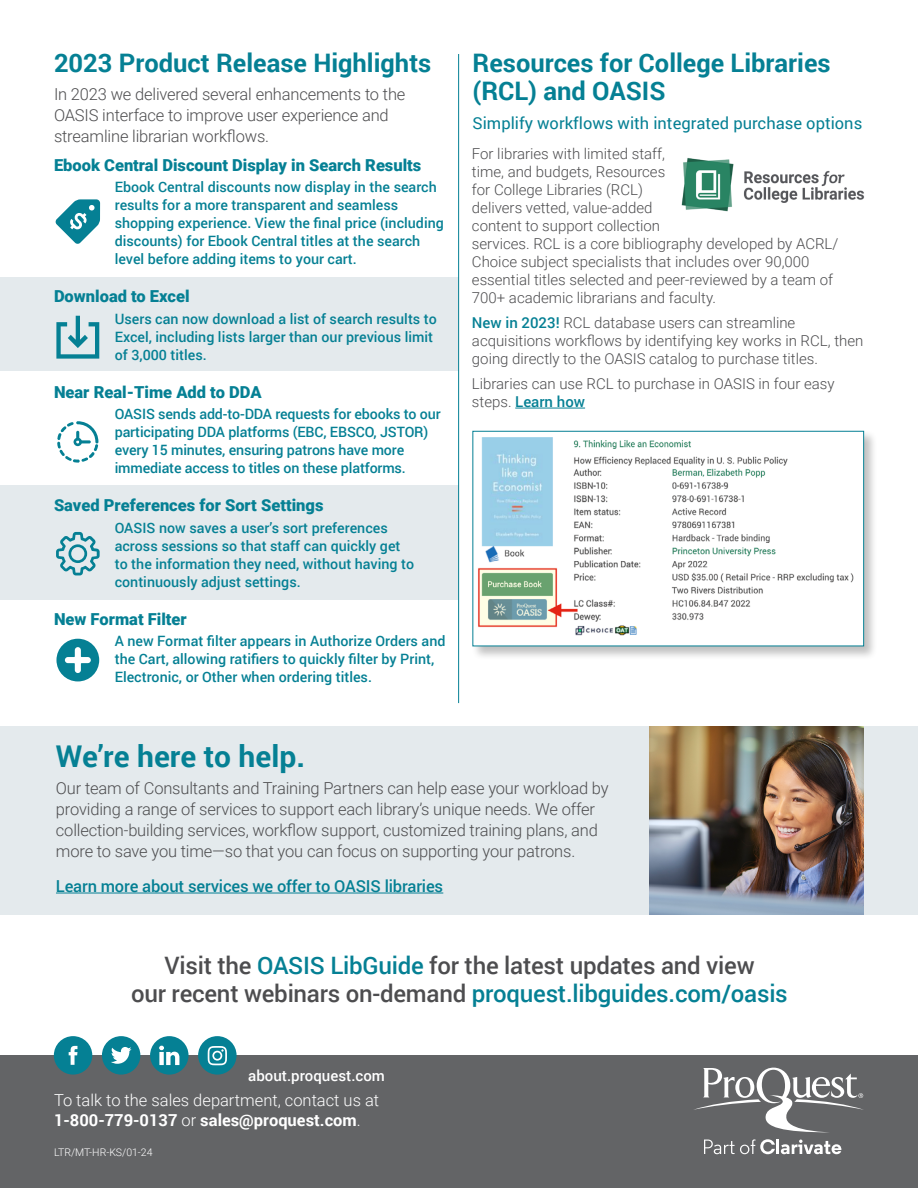
<style>
.page{position:relative;width:918px;height:1188px;background:#fff}
.page>*{position:absolute;margin:0;border:0;box-sizing:border-box;transform-origin:0 0}
.t1{font:700 30px "Roboto";color:#058094}
.t2{font:700 25.5px/28.5px "Roboto";color:#058094}
.t3{font:500 24px/28.5px "Roboto";letter-spacing:-.01em;color:#4d4d4f;text-align:center}
.t4{font:300 16.5px/21px "Roboto";letter-spacing:-.01em;color:#4d4d4f}
.t5{font:900 16.5px "Roboto";color:#058094}
.t6{font:300 16.5px/19.8px "Roboto";color:#fff}
.t7{font:16.5px "Roboto";color:#058094}
.t8{font:500 16.5px "Roboto";letter-spacing:-.01em;color:#058094}
.t9{font:300 15px/18px "Roboto";color:#4d4d4f}
.t10{font:500 15px "Roboto";color:#fff}
.t11{font:500 14.25px/18px "Roboto";color:#058094}
.t12{font:300 10.5px "Roboto";color:#fff}
.s1{font-weight:500;color:#058094}
.s2{color:#058094}
.s3{font-weight:700}
</style>
<div class="page">
<div style="left:0;top:277px;width:459px;height:94px;background:#e4eaed"></div>
<div style="left:0;top:485px;width:459px;height:115px;background:#e4eaed"></div>
<div style="left:0;top:726px;width:918px;height:188px;background:#e4eaed"></div>
<div style="left:0;top:1055px;width:918px;height:133px;background:#636466"></div>
<div style="left:54px;top:1036px;width:38px;height:39px;background:#058094;border-radius:50%"></div>
<svg style="left:69px;top:1046px;width:8px;height:19px"></svg>
<div style="left:102px;top:1036px;width:38px;height:39px;background:#058094;border-radius:50%"></div>
<svg style="left:111px;top:1047px;width:21px;height:17px"></svg>
<div style="left:198px;top:1036px;width:39px;height:39px;background:#058094;border-radius:50%"></div>
<svg style="left:208px;top:1046px;width:19px;height:19px"></svg>
<div style="left:150px;top:1036px;width:39px;height:39px;background:#058094;border-radius:50%"></div>
<svg style="left:159px;top:1046px;width:20px;height:19px"></svg>
<svg style="left:694px;top:1067px;width:170px;height:65px"></svg>
<svg style="left:704px;top:1139px;width:137px;height:15px"></svg>
<hr style="left:56px;top:893px;width:387px;height:1px;background:#058094">
<img style="left:649px;top:726px;width:215px;height:188px">
<div style="left:471px;top:430px;width:407px;height:230px;background:#000;opacity:.25"></div>
<img style="left:475px;top:433px;width:386px;height:211px">
<div style="left:473px;top:431px;width:391px;height:215px;border:1px solid #058094"></div>
<hr style="left:515px;top:408px;width:70px;height:1px;background:#058094">
<img style="left:681px;top:158px;width:183px;height:54px">
<svg style="left:55px;top:199px;width:45px;height:45px"></svg>
<svg style="left:56px;top:316px;width:43px;height:43px"></svg>
<svg style="left:57px;top:421px;width:41px;height:42px"></svg>
<svg style="left:56px;top:532px;width:44px;height:43px"></svg>
<svg style="left:56px;top:639px;width:43px;height:42px"></svg>
<hr style="left:458px;top:54px;width:1px;height:649px;background:#058094">
<h2 class="t2" style="left:54px;top:48px;width:379px">2023 Product Release Highlights</h2>
<p class="t4" style="left:54px;top:83px;width:353px">In 2023 we delivered several enhancements to the<br>OASIS interface to improve user experience and streamline librarian workflows.</p>
<p class="t5" style="left:54px;top:153px;width:369px">Ebook Central Discount Display in Search Results</p>
<p class="t11" style="left:115px;top:177px;width:331px">Ebook Central discounts now display in the search results for a more transparent and seamless shopping experience. View the final price (including discounts) for Ebook Central titles at the search level before adding items to your cart.</p>
<p class="t5" style="left:54px;top:285px;width:137px">Download to Excel</p>
<p class="t11" style="left:115px;top:309px;width:324px">Users can now download a list of search results to<br>Excel, including lists larger than our previous limit of 3,000 titles.</p>
<p class="t5" style="left:54px;top:380px;width:209px">Near Real-Time Add to DDA</p>
<p class="t11" style="left:115px;top:404px;width:327px">OASIS sends add-to-DDA requests for ebooks to our participating DDA platforms (EBC, EBSCO, JSTOR) every 15 minutes, ensuring patrons have more immediate access to titles on these platforms.</p>
<p class="t5" style="left:54px;top:494px;width:271px">Saved Preferences for Sort Settings</p>
<p class="t11" style="left:115px;top:518px;width:301px">OASIS now saves a user’s sort preferences across sessions so that staff can quickly get to the information they need, without having to continuously adjust settings.</p>
<p class="t5" style="left:54px;top:607px;width:134px">New Format Filter</p>
<p class="t11" style="left:115px;top:631px;width:332px">A new Format filter appears in Authorize Orders and the Cart, allowing ratifiers to quickly filter by Print,<br>Electronic, or Other when ordering titles.</p>
<h2 class="t2" style="left:472px;top:47px;width:360px">Resources for College Libraries (RCL) and OASIS</h2>
<p class="t7" style="left:472px;top:111px;width:391px">Simplify workflows with integrated purchase options</p>
<p class="t9" style="left:472px;top:145px;width:368px">For libraries with limited staff,<br>time, and budgets, Resources<br>for College Libraries (RCL)<br>delivers vetted, value-added<br>content to support collection<br>services. RCL is a core bibliography developed by ACRL/ Choice subject specialists that includes over 90,000 essential titles selected and peer-reviewed by a team of 700+ academic librarians and faculty.</p>
<p class="t9" style="left:472px;top:313px;width:393px"><span class="s1">New in 2023!</span> RCL database users can streamline acquisitions workflows by identifying key works in RCL, then going directly to the OASIS catalog to purchase titles.</p>
<p class="t9" style="left:472px;top:374px;width:364px">Libraries can use RCL to purchase in OASIS in four easy steps. <span class="s1">Learn how</span></p>
<h1 class="t1" style="left:56px;top:735px;width:251px">We’re here to help.</h1>
<p class="t4" style="left:56px;top:777px;width:554px">Our team of Consultants and Training Partners can help ease your workload by providing a range of services to support each library’s unique needs. We offer collection-building services, workflow support, customized training plans, and more to save you time—so that you can focus on supporting your patrons.</p>
<p class="t8" style="left:56px;top:874px;width:389px">Learn more about services we offer to OASIS libraries</p>
<h3 class="t3" style="left:131px;top:950px;width:658px">Visit the <span class="s2">OASIS LibGuide</span> for the latest updates and view<br>our recent webinars on-demand <span class="s2">proquest.libguides.com/oasis</span></h3>
<p class="t10" style="left:248px;top:1065px;width:138px">about.proquest.com</p>
<p class="t6" style="left:54px;top:1090px;width:327px">To talk to the sales department, contact us at<br><span class="s3">1-800-779-0137</span> or <span class="s3">sales@proquest.com</span>.</p>
<p class="t12" style="left:54px;top:1145px;width:100px">LTR/MT-HR-KS/01-24</p>
</div>
